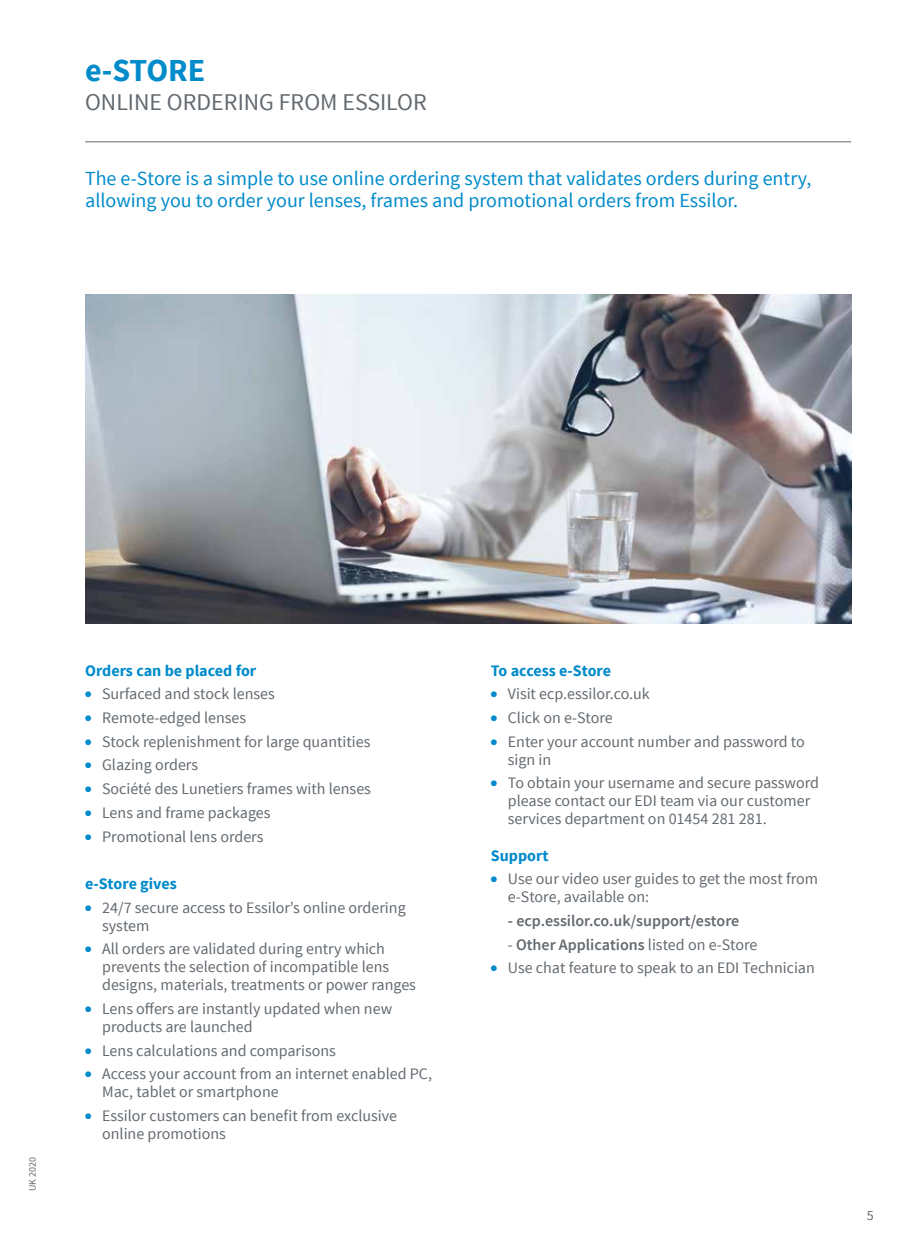
<style>
.page{position:relative;width:908px;height:1248px;background:#fff}
.page>*{position:absolute;margin:0;border:0;box-sizing:border-box;transform-origin:0 0}
.t1{font:700 32px "Source Sans Pro";letter-spacing:-.01em;color:#008bcb}
.t2{font:24px "Source Sans Pro";color:#636a70}
.t3{font:20px/22px "Source Sans Pro";color:#008bcb}
.t4{font:16px/18px "Source Sans Pro";color:#636a70}
.t5{font:600 16px "Source Sans Pro";color:#636a70}
.t6{font:700 16px "Source Sans Pro";color:#008bcb}
.t7{font:14px "Source Sans Pro";color:#636a70}
.t8{font:10px "Source Sans Pro";color:#636a70}
.s1{color:#008bcb}
.s2{font-weight:400}
</style>
<div class="page">
<hr style="left:85px;top:141px;width:765px;height:1px;background:#636a70">
<img style="left:85px;top:295px;width:765px;height:329px">
<h1 class="t1" style="left:85px;top:50px;width:122px">e-STORE</h1>
<h2 class="t2" style="left:85px;top:87px;width:343px">ONLINE ORDERING FROM ESSILOR</h2>
<p class="t3" style="left:85px;top:168px;width:727px">The e-Store is a simple to use online ordering system that validates orders during entry, allowing you to order your lenses, frames and promotional orders from Essilor.</p>
<p class="t8" style="left:26px;top:1191px;width:36px;rotate:-90deg">UK 2020</p>
<p class="t6" style="left:85px;top:660px;width:172px">Orders can be placed for</p>
<p class="t4" style="left:85px;top:685px;width:191px"><span class="s1">●</span> Surfaced and stock lenses</p>
<p class="t4" style="left:85px;top:709px;width:162px"><span class="s1">●</span> Remote-edged lenses</p>
<p class="t4" style="left:85px;top:732px;width:287px"><span class="s1">●</span> Stock replenishment for large quantities</p>
<p class="t4" style="left:85px;top:756px;width:114px"><span class="s1">●</span> Glazing orders</p>
<p class="t4" style="left:85px;top:780px;width:287px"><span class="s1">●</span> Société des Lunetiers frames with lenses</p>
<p class="t4" style="left:85px;top:803px;width:187px"><span class="s1">●</span> Lens and frame packages</p>
<p class="t4" style="left:85px;top:827px;width:180px"><span class="s1">●</span> Promotional lens orders</p>
<p class="t6" style="left:85px;top:873px;width:93px">e-Store gives</p>
<p class="t4" style="left:102px;top:898px;width:305px;text-indent:-17px"><span class="s1">●</span> 24/7 secure access to Essilor’s online ordering system</p>
<p class="t4" style="left:102px;top:940px;width:315px;text-indent:-17px"><span class="s1">●</span> All orders are validated during entry which prevents the selection of incompatible lens designs, materials, treatments or power ranges</p>
<p class="t4" style="left:102px;top:999px;width:291px;text-indent:-17px"><span class="s1">●</span> Lens offers are instantly updated when new products are launched</p>
<p class="t4" style="left:85px;top:1041px;width:252px"><span class="s1">●</span> Lens calculations and comparisons</p>
<p class="t4" style="left:102px;top:1065px;width:331px;text-indent:-17px"><span class="s1">●</span> Access your account from an internet enabled PC,<br>Mac, tablet or smartphone</p>
<p class="t4" style="left:102px;top:1106px;width:296px;text-indent:-17px"><span class="s1">●</span> Essilor customers can benefit from exclusive online promotions</p>
<p class="t6" style="left:490px;top:660px;width:122px">To access e-Store</p>
<p class="t4" style="left:490px;top:685px;width:160px"><span class="s1">●</span> Visit ecp.essilor.co.uk</p>
<p class="t4" style="left:490px;top:709px;width:123px"><span class="s1">●</span> Click on e-Store</p>
<p class="t4" style="left:507px;top:732px;width:298px;text-indent:-17px"><span class="s1">●</span> Enter your account number and password to sign in</p>
<p class="t4" style="left:507px;top:774px;width:312px;text-indent:-17px"><span class="s1">●</span> To obtain your username and secure password please contact our EDI team via our customer services department on 01454 281 281.</p>
<p class="t6" style="left:490px;top:844px;width:59px">Support</p>
<p class="t4" style="left:507px;top:870px;width:311px;text-indent:-17px"><span class="s1">●</span> Use our video user guides to get the most from e-Store, available on:</p>
<p class="t5" style="left:507px;top:910px;width:233px">- ecp.essilor.co.uk/support/estore</p>
<p class="t5" style="left:507px;top:934px;width:251px"><span class="s2">-</span> Other Applications <span class="s2">listed on e-Store</span></p>
<p class="t4" style="left:490px;top:959px;width:325px"><span class="s1">●</span> Use chat feature to speak to an EDI Technician</p>
<p class="t7" style="left:866px;top:1206px;width:8px">5</p>
</div>
